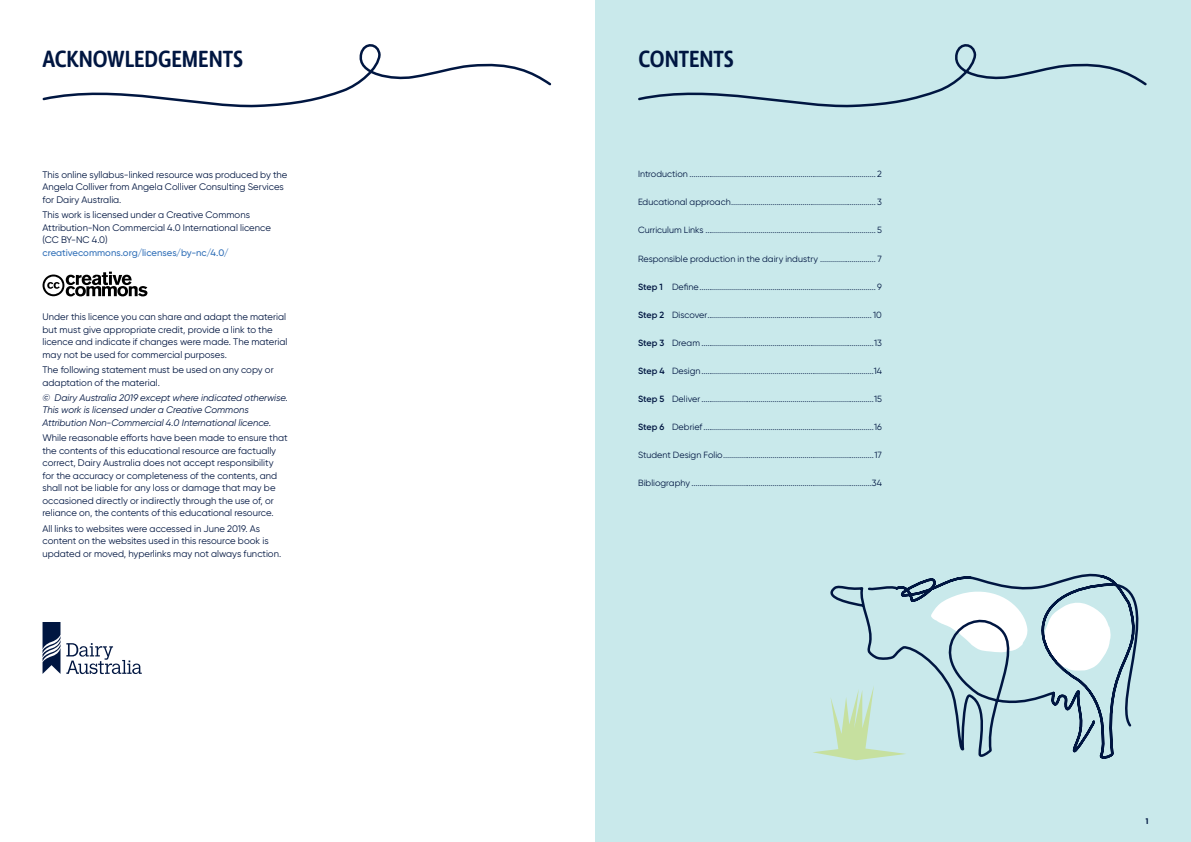
<style>
.page{position:relative;width:1191px;height:842px;background:#fff}
.page>*{position:absolute;margin:0;border:0;box-sizing:border-box;transform-origin:0 0}
.t1{font:500 28px "Lemon Sans Rnd Cnd";letter-spacing:-.01em;color:#001641}
.t2{font:500 12px "Lemon Sans Rnd Cnd";color:#001641}
.t3{font:9.5px/12.5px "Gilroy";color:#001641}
.t4{font:italic 9.5px/12.5px "Gilroy";color:#001641}
.t5{font:500 9.5px "Gilroy";color:#3170b8}
.t6{font:9px "Gilroy";letter-spacing:.005em;color:#001641}
.s1{font-weight:600}
</style>
<div class="page">
<div style="left:595px;top:0;width:596px;height:842px;background:#c9e9eb"></div>
<svg style="left:42px;top:44px;width:510px;height:64px"></svg>
<svg style="left:638px;top:44px;width:509px;height:64px"></svg>
<svg style="left:821px;top:573px;width:318px;height:188px"></svg>
<svg style="left:43px;top:272px;width:104px;height:24px"></svg>
<svg style="left:66px;top:643px;width:76px;height:31px"></svg>
<svg style="left:43px;top:622px;width:17px;height:52px"></svg>
<h1 class="t1" style="left:43px;top:43px;width:202px">ACKNOWLEDGEMENTS</h1>
<h1 class="t1" style="left:638px;top:43px;width:97px">CONTENTS</h1>
<p class="t3" style="left:43px;top:168px;width:246px">This online syllabus-linked resource was produced by the<br>Angela Colliver from Angela Colliver Consulting Services for Dairy Australia.</p>
<p class="t3" style="left:43px;top:208px;width:230px">This work is licensed under a Creative Commons<br>Attribution-Non Commercial 4.0 International licence (CC BY-NC 4.0)</p>
<p class="t5" style="left:43px;top:246px;width:188px">creativecommons.org/licenses/by-nc/4.0/</p>
<p class="t3" style="left:43px;top:311px;width:246px">Under this licence you can share and adapt the material but must give appropriate credit, provide a link to the licence and indicate if changes were made. The material may not be used for commercial purposes.</p>
<p class="t3" style="left:43px;top:363px;width:233px">The following statement must be used on any copy or adaptation of the material.</p>
<p class="t4" style="left:43px;top:391px;width:247px">© Dairy Australia 2019 except where indicated otherwise.<br>This work is licensed under a Creative Commons<br>Attribution Non-Commercial 4.0 International licence.</p>
<p class="t3" style="left:43px;top:432px;width:247px">While reasonable efforts have been made to ensure that the contents of this educational resource are factually correct, Dairy Australia does not accept responsibility for the accuracy or completeness of the contents, and shall not be liable for any loss or damage that may be occasioned directly or indirectly through the use of, or reliance on, the contents of this educational resource.</p>
<p class="t3" style="left:43px;top:522px;width:240px">All links to websites were accessed in June 2019. As content on the websites used in this resource book is updated or moved, hyperlinks may not always function.</p>
<p class="t6" style="left:638px;top:169px;width:245px">Introduction .............................................................................................. 2</p>
<p class="t6" style="left:638px;top:197px;width:245px">Educational approach......................................................................... 3</p>
<p class="t6" style="left:638px;top:225px;width:245px">Curriculum Links ...................................................................................... 5</p>
<p class="t6" style="left:638px;top:253px;width:245px">Responsible production in the dairy industry ............................ 7</p>
<p class="t6" style="left:638px;top:281px;width:245px"><span class="s1">Step 1</span> Define......................................................................................... 9</p>
<p class="t6" style="left:638px;top:309px;width:245px"><span class="s1">Step 2</span> Discover................................................................................... 10</p>
<p class="t6" style="left:638px;top:337px;width:245px"><span class="s1">Step 3</span> Dream .......................................................................................13</p>
<p class="t6" style="left:638px;top:365px;width:245px"><span class="s1">Step 4</span> Design.......................................................................................14</p>
<p class="t6" style="left:638px;top:393px;width:245px"><span class="s1">Step 5</span> Deliver.......................................................................................15</p>
<p class="t6" style="left:638px;top:421px;width:245px"><span class="s1">Step 6</span> Debrief......................................................................................16</p>
<p class="t6" style="left:638px;top:450px;width:245px">Student Design Folio............................................................................17</p>
<p class="t6" style="left:638px;top:478px;width:245px">Bibliography ...........................................................................................34</p>
<h2 class="t2" style="left:1145px;top:814px;width:5px">1</h2>
</div>
